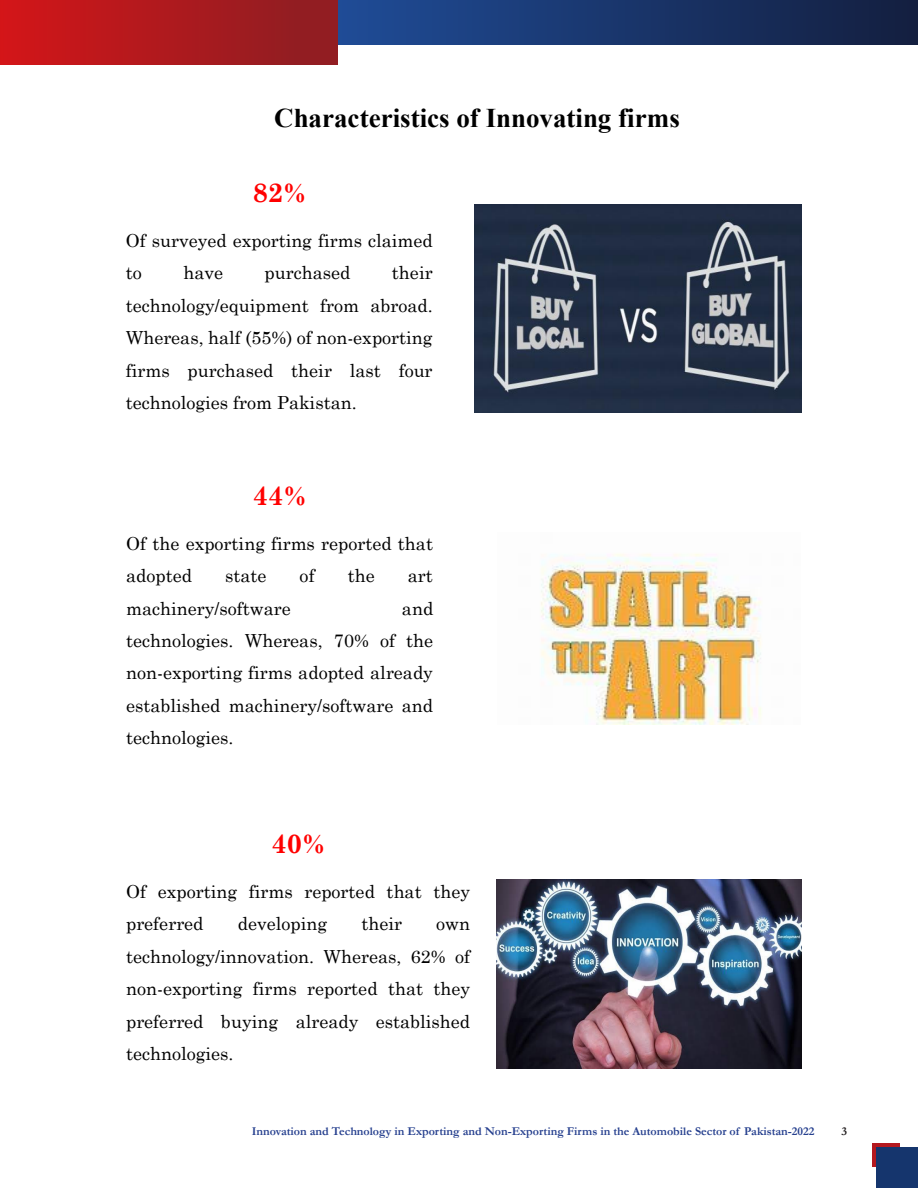
<style>
.page{position:relative;width:918px;height:1188px;background:#fff}
.page>*{position:absolute;margin:0;border:0;box-sizing:border-box;transform-origin:0 0}
.t1{font:700 27px "Times New Roman";color:#000}
.t2{font:700 27px "Century Schoolbook";color:#f00}
.t3{font:18px/32.4px "Century Schoolbook";color:#000}
.t4{font:700 12px "Garamond";color:#253f8e}
.t5{font:700 12px "Garamond";color:#231f20}
</style>
<div class="page">
<hr style="left:0;top:0;width:2px;height:65px;background:#d31518">
<div style="left:338px;top:0;width:580px;height:44px;background:linear-gradient(to right,#1f4c97,#141f3f)"></div>
<div style="left:2px;top:0;width:336px;height:65px;background:linear-gradient(to right,#d31519,#8b1e23)"></div>
<div style="left:872px;top:1143px;width:27px;height:23px;background:#b4181f"></div>
<div style="left:876px;top:1147px;width:42px;height:41px;background:#15356d"></div>
<img style="left:475px;top:205px;width:327px;height:207px">
<img style="left:541px;top:554px;width:220px;height:170px">
<img style="left:497px;top:880px;width:305px;height:189px">
<p class="t1" style="left:274px;top:98px;width:407px">Characteristics of Innovating firms</p>
<p class="t2" style="left:252px;top:172px;width:55px">82%</p>
<p class="t3" style="left:126px;top:222px;width:309px">Of surveyed exporting firms claimed to</p>
<p class="t3" style="left:126px;top:255px;width:309px;text-align:justify;text-indent:266px">their technology/equipment from abroad.<br>Whereas, half (55%) of non-exporting firms purchased their last four technologies from Pakistan.</p>
<p class="t3" style="left:183px;top:255px;width:41px">have</p>
<p class="t3" style="left:265px;top:255px;width:87px">purchased</p>
<p class="t2" style="left:253px;top:474px;width:55px">44%</p>
<p class="t3" style="left:126px;top:525px;width:308px">Of the exporting firms reported that adopted</p>
<p class="t3" style="left:225px;top:558px;width:43px">state</p>
<p class="t3" style="left:300px;top:558px;width:17px">of</p>
<p class="t3" style="left:348px;top:558px;width:28px">the</p>
<p class="t3" style="left:408px;top:558px;width:26px">art</p>
<p class="t3" style="left:126px;top:590px;width:166px">machinery/software</p>
<p class="t3" style="left:126px;top:590px;width:309px;text-align:justify;text-indent:276px">and technologies. Whereas, 70% of the non-exporting firms adopted already established machinery/software and technologies.</p>
<p class="t2" style="left:271px;top:823px;width:55px">40%</p>
<p class="t3" style="left:126px;top:873px;width:345px">Of exporting firms reported that they preferred</p>
<p class="t3" style="left:238px;top:906px;width:91px">developing</p>
<p class="t3" style="left:361px;top:906px;width:42px">their</p>
<p class="t3" style="left:126px;top:906px;width:346px;text-align:justify;text-indent:310px">own technology/innovation. Whereas, 62% of non-exporting firms reported that they preferred buying already established technologies.</p>
<p class="t4" style="left:252px;top:1123px;width:564px">Innovation and Technology in Exporting and Non-Exporting Firms in the Automobile Sector of Pakistan-2022</p>
<p class="t5" style="left:841px;top:1123px;width:7px">3</p>
</div>
